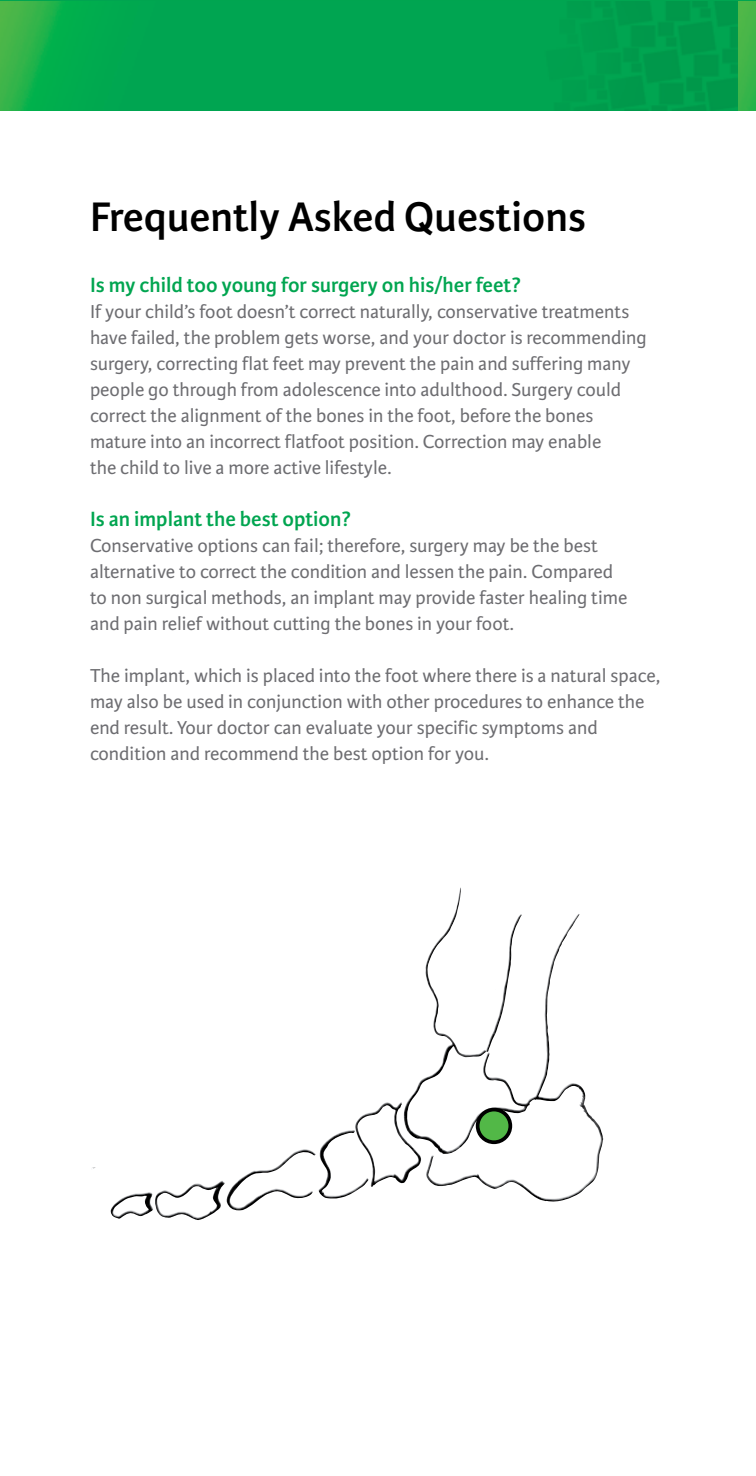
<style>
.page{position:relative;width:756px;height:1476px;background:#fff}
.page>*{position:absolute;margin:0;border:0;box-sizing:border-box;transform-origin:0 0}
.t1{font:600 44px "Karmina Sans";color:#000}
.t2{font:600 22px "Karmina Sans";color:#00a550}
.t3{font:20px/26px "Karmina Sans";color:#6d6d71}
</style>
<div class="page">
<div style="left:738px;top:0;width:18px;height:111px;background:#00a550"></div>
<img style="left:738px;top:1px;width:18px;height:110px">
<div style="left:0;top:0;width:738px;height:111px;background:#00a550"></div>
<img style="left:403px;top:887px;width:198px;height:308px">
<div style="left:478px;top:1110px;width:32px;height:32px;background:#52b847;border-radius:50%"></div>
<div style="left:476px;top:1108px;width:36px;height:36px;border:4px solid #000;border-radius:50%"></div>
<h1 class="t1" style="left:90px;top:192px;width:498px">Frequently Asked Questions</h1>
<p class="t2" style="left:90px;top:272px;width:432px">Is my child too young for surgery on his/her feet?</p>
<p class="t3" style="left:90px;top:298px;width:558px">If your child’s foot doesn’t correct naturally, conservative treatments have failed, the problem gets worse, and your doctor is recommending surgery, correcting flat feet may prevent the pain and suffering many people go through from adolescence into adulthood. Surgery could correct the alignment of the bones in the foot, before the bones mature into an incorrect flatfoot position. Correction may enable<br>the child to live a more active lifestyle.</p>
<p class="t2" style="left:90px;top:506px;width:263px">Is an implant the best option?</p>
<p class="t3" style="left:90px;top:532px;width:539px">Conservative options can fail; therefore, surgery may be the best alternative to correct the condition and lessen the pain. Compared to non surgical methods, an implant may provide faster healing time and pain relief without cutting the bones in your foot.</p>
<p class="t3" style="left:90px;top:662px;width:572px">The implant, which is placed into the foot where there is a natural space, may also be used in conjunction with other procedures to enhance the end result. Your doctor can evaluate your specific symptoms and condition and recommend the best option for you.</p>
</div>
